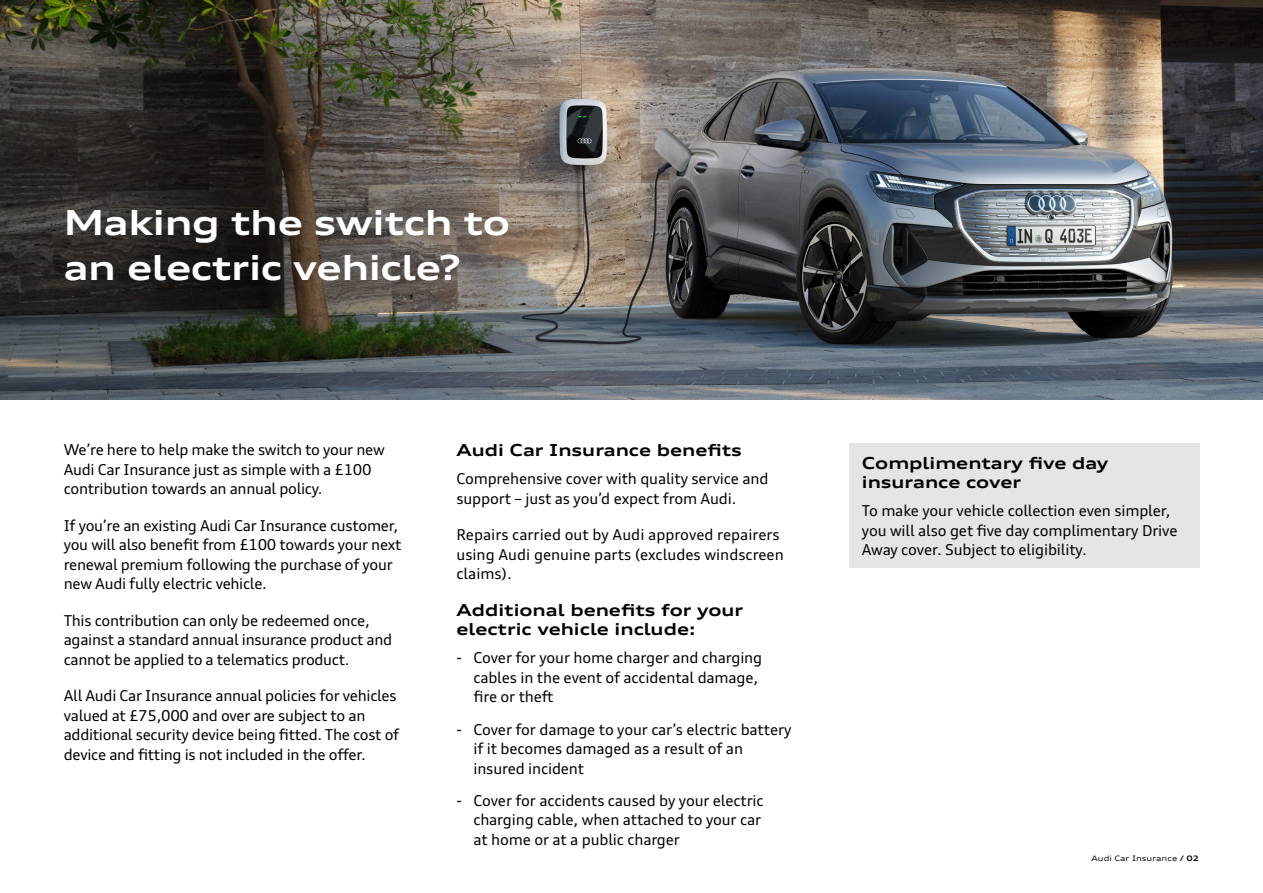
<style>
.page{position:relative;width:1263px;height:893px;background:#fff}
.page>*{position:absolute;margin:0;border:0;box-sizing:border-box;transform-origin:0 0}
.t1{font:700 expanded 34.5px/45px "Audi Type";letter-spacing:-.01em;color:#fff}
.t2{font:700 expanded 16.5px/19.5px "Audi Type";color:#000}
.t3{font:15px/19.5px "Audi Type";letter-spacing:-.02em;color:#000}
.t4{font:15px/19.5px "Audi Type";color:#000}
.t5{font:expanded 7.5px "Audi Type";color:#000}
.s1{font-weight:700}
</style>
<div class="page">
<img style="left:507px;top:0;width:756px;height:400px">
<div style="left:849px;top:444px;width:350px;height:124px;background:#e5e5e5"></div>
<img style="left:0;top:0;width:507px;height:400px">
<h1 class="t1" style="left:64px;top:199px;width:448px">Making the switch to an electric vehicle?</h1>
<p class="t3" style="left:64px;top:440px;width:322px">We’re here to help make the switch to your new<br>Audi Car Insurance just as simple with a £100 contribution towards an annual policy.</p>
<p class="t3" style="left:64px;top:515px;width:339px">If you’re an existing Audi Car Insurance customer, you will also benefit from £100 towards your next renewal premium following the purchase of your new Audi fully electric vehicle.</p>
<p class="t3" style="left:64px;top:610px;width:330px">This contribution can only be redeemed once, against a standard annual insurance product and cannot be applied to a telematics product.</p>
<p class="t3" style="left:64px;top:686px;width:337px">All Audi Car Insurance annual policies for vehicles valued at £75,000 and over are subject to an additional security device being fitted. The cost of device and fitting is not included in the offer.</p>
<p class="t2" style="left:456px;top:440px;width:287px">Audi Car Insurance benefits</p>
<p class="t3" style="left:456px;top:469px;width:313px">Comprehensive cover with quality service and support – just as you’d expect from Audi.</p>
<p class="t4" style="left:456px;top:525px;width:329px">Repairs carried out by Audi approved repairers using Audi genuine parts (excludes windscreen claims).</p>
<p class="t2" style="left:456px;top:600px;width:288px">Additional benefits for your electric vehicle include:</p>
<p class="t3" style="left:473px;top:648px;width:290px;text-indent:-17px">- Cover for your home charger and charging cables in the event of accidental damage, fire or theft</p>
<p class="t3" style="left:473px;top:719px;width:320px;text-indent:-17px">- Cover for damage to your car’s electric battery if it becomes damaged as a result of an insured incident</p>
<p class="t3" style="left:473px;top:790px;width:292px;text-indent:-17px">- Cover for accidents caused by your electric charging cable, when attached to your car at home or at a public charger</p>
<p class="t2" style="left:862px;top:453px;width:248px">Complimentary five day insurance cover</p>
<p class="t3" style="left:862px;top:501px;width:317px">To make your vehicle collection even simpler, you will also get five day complimentary Drive<br>Away cover. Subject to eligibility.</p>
<p class="t5" style="left:1091px;top:853px;width:109px">Audi Car Insurance <span class="s1">/ 02</span></p>
</div>
